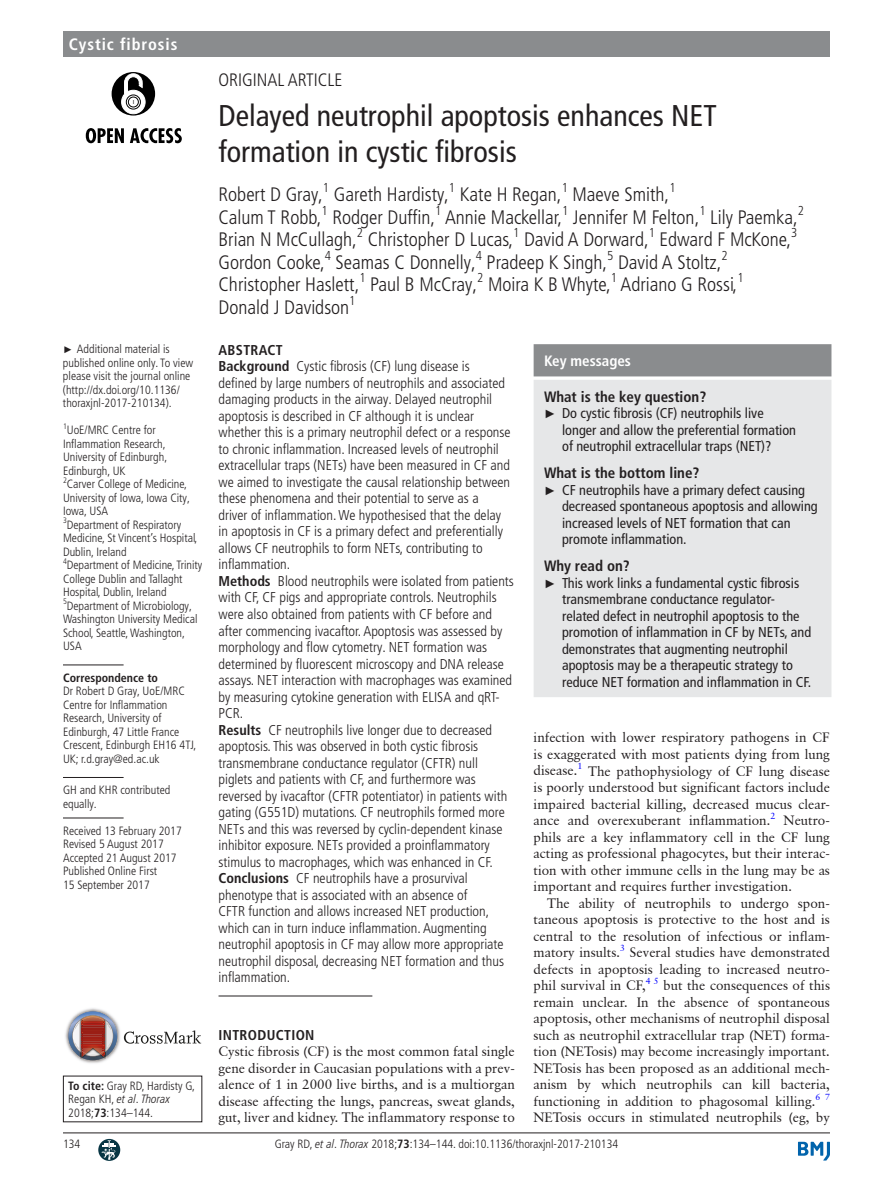
<style>
.page{position:relative;width:893px;height:1191px;background:#fff}
.page>*{position:absolute;margin:0;border:0;box-sizing:border-box;transform-origin:0 0}
.t1{font:condensed 30px/36px "Frutiger LT Pro";color:#231f20}
.t2{font:300 condensed 19.5px/22.5px "Frutiger LT Pro";color:#231f20}
.t3{font:300 condensed 18px "Frutiger LT Pro";color:#231f20}
.t4{font:700 condensed 16.5px "Frutiger LT Pro";letter-spacing:.055em;color:#fff}
.t5{font:700 condensed 15px "Frutiger LT Pro";color:#231f20}
.t6{font:700 condensed 15px "Frutiger LT Pro";color:#fff}
.t7{font:300 condensed 14.25px/16.5px "Frutiger LT Pro";color:#231f20}
.t8{font:condensed 14.25px/16.5px "Frutiger LT Pro";color:#231f20}
.t9{font:700 condensed 14.25px "Frutiger LT Pro";letter-spacing:.025em;color:#231f20}
.t10{font:13.5px/16.5px "Classical Garamond BT";color:#231f20;text-align:justify}
.t11{font:300 condensed 12.9px "Frutiger LT Pro";color:#231f20}
.t12{font:300 condensed 12px/13.5px "Frutiger LT Pro";color:#231f20}
.t13{font:700 condensed 12px "Frutiger LT Pro";color:#231f20}
.t14{font:300 condensed 7.95px "Frutiger LT Pro";color:#231f20}
.s1{font-family:"Arial";font-weight:400;font-stretch:normal;font-size:9.75px}
.s2{font-weight:700}
.s3{font-style:italic}
.s4{font-family:"Arial";font-stretch:normal;font-size:12px}
</style>
<div class="page">
<hr style="left:63px;top:1132px;width:767px;height:1px;background:#231f20">
<div style="left:98px;top:1139px;width:22px;height:21px;background:#083644;border-radius:50%"></div>
<svg style="left:101px;top:1140px;width:15px;height:20px"></svg>
<svg style="left:798px;top:1141px;width:32px;height:19px"></svg>
<div style="left:63px;top:31px;width:767px;height:25px;background:#8a8c8e"></div>
<hr style="left:63px;top:664px;width:61px;height:1px;background:#231f20">
<hr style="left:63px;top:777px;width:61px;height:1px;background:#231f20">
<hr style="left:63px;top:817px;width:61px;height:1px;background:#231f20">
<img style="left:65px;top:1008px;width:55px;height:55px">
<svg style="left:68px;top:1011px;width:49px;height:49px;background:#a88589"></svg>
<svg style="left:124px;top:1030px;width:77px;height:13px"></svg>
<hr style="left:219px;top:995px;width:153px;height:1px;background:#231f20">
<div style="left:534px;top:345px;width:297px;height:31px;background:#8a8c8e"></div>
<div style="left:534px;top:344px;width:297px;height:32px;border:2px solid #8a8c8e"></div>
<div style="left:534px;top:380px;width:297px;height:316px;background:#e6e7e8"></div>
<div style="left:112px;top:72px;width:43px;height:43px;background:#000;border-radius:50%"></div>
<svg style="left:121px;top:73px;width:25px;height:41px"></svg>
<div style="left:126px;top:95px;width:15px;height:14px;border:1px solid #000;border-radius:50%"></div>
<div style="left:128px;top:97px;width:11px;height:10px;border:1px solid #000;border-radius:50%"></div>
<svg style="left:86px;top:128px;width:38px;height:15px"></svg>
<svg style="left:130px;top:128px;width:52px;height:15px"></svg>
<p class="t4" style="left:69px;top:34px;width:110px">Cystic fibrosis</p>
<p class="t12" style="left:63px;top:342px;width:132px"><span class="s1">►</span> Additional material is published online only. To view please visit the journal online (http://dx.doi.org/10.1136/ thoraxjnl-2017-210134).</p>
<p class="t14" style="left:63px;top:421px;width:5px">1</p>
<p class="t12" style="left:63px;top:423px;width:106px;text-indent:4px">UoE/MRC Centre for<br>I nflammation Research,<br>University of Edinburgh,<br>Edinburgh, UK</p>
<p class="t14" style="left:63px;top:475px;width:5px">2</p>
<p class="t12" style="left:63px;top:477px;width:128px;text-indent:4px">Carver College of Medicine,<br>University of I owa, I owa City,<br>I owa, USA</p>
<p class="t14" style="left:63px;top:516px;width:5px">3</p>
<p class="t12" style="left:63px;top:518px;width:136px;text-indent:4px">Department of Respiratory<br>Medicine, St Vincent’s Hospital,<br>Dublin, Ireland</p>
<p class="t14" style="left:63px;top:556px;width:5px">4</p>
<p class="t12" style="left:63px;top:558px;width:141px;text-indent:4px">Department of Medicine, Trinity<br>College Dublin and Tallaght<br>Hospital, Dublin, I reland</p>
<p class="t14" style="left:63px;top:597px;width:5px">5</p>
<p class="t12" style="left:63px;top:599px;width:136px;text-indent:4px">Department of Microbiology,<br>Washington University Medical<br>School, Seattle, Washington,<br>USA</p>
<p class="t13" style="left:63px;top:670px;width:97px">Correspondence to</p>
<p class="t12" style="left:63px;top:684px;width:135px">Dr Robert D Gray, UoE/MRC<br>Centre for I nflammation<br>Research, University of<br>Edinburgh, 47 Little France<br>Crescent, Edinburgh EH16 4TJ,<br>UK; r.d.gray@ed.ac.uk</p>
<p class="t12" style="left:63px;top:783px;width:109px">GH and KHR contributed equally.</p>
<p class="t12" style="left:63px;top:824px;width:120px">Received 13 February 2017<br>Revised 5 August 2017<br>Accepted 21 August 2017<br>Published Online First<br>15 September 2017</p>
<p class="t12" style="left:68px;top:1079px;width:128px"><span class="s2">To cite:</span> Gray RD, Hardisty G,<br>Regan KH, <span class="s3">et al</span>. <span class="s3">Thorax<br></span>2018;<span class="s2">73</span>:134–144.</p>
<p class="t3" style="left:219px;top:69px;width:125px">Original Article</p>
<h1 class="t1" style="left:219px;top:98px;width:500px">Delayed neutrophil apoptosis enhances NET formation in cystic fibrosis</h1>
<p class="t2" style="left:218px;top:183px;width:587px">Robert D Gray,<sup>1</sup> Gareth Hardisty,<sup>1</sup> Kate H Regan,<sup>1</sup> Maeve Smith,<sup>1<br></sup>Calum T Robb,<sup>1</sup> Rodger Duffin,<sup>1</sup> Annie Mackellar,<sup>1</sup> Jennifer M Felton,<sup>1</sup> Lily Paemka,<sup>2<br></sup>Brian N McCullagh,<sup>2</sup> Christopher D Lucas,<sup>1</sup> David A Dorward,<sup>1</sup> Edward F McKone,<sup>3<br></sup>Gordon Cooke,<sup>4</sup> Seamas C Donnelly,<sup>4</sup> Pradeep K Singh,<sup>5</sup> David A Stoltz,<sup>2<br></sup>Christopher Haslett,<sup>1</sup> Paul B McCray,<sup>2</sup> Moira K B Whyte,<sup>1</sup> Adriano G Rossi,<sup>1<br></sup>Donald J Davidson</p>
<p class="t11" style="left:349px;top:293px;width:8px">1</p>
<p class="t7" style="left:219px;top:342px;width:297px"><span class="s2">Abstract<br>Background</span> Cystic fibrosis (CF) lung disease is<br>defined by large numbers of neutrophils and associated damaging products in the airway. Delayed neutrophil apoptosis is described in CF although it is unclear whether this is a primary neutrophil defect or a response to chronic inflammation. I ncreased levels of neutrophil extracellular traps (NETs) have been measured in CF and we aimed to investigate the causal relationship between these phenomena and their potential to serve as a<br>driver of inflammation. We hypothesised that the delay in apoptosis in CF is a primary defect and preferentially allows CF neutrophils to form NETs, contributing to inflammation.<br><span class="s2">Methods</span> Blood neutrophils were isolated from patients with CF, CF pigs and appropriate controls. Neutrophils were also obtained from patients with CF before and after commencing ivacaftor. Apoptosis was assessed by morphology and flow cytometry. NET formation was determined by fluorescent microscopy and DNA release assays. NET interaction with macrophages was examined by measuring cytokine generation with ELISA and qRT-PCR.<br><span class="s2">Results</span> C F neutrophils live longer due to decreased apoptosis. This was observed in both cystic fibrosis transmembrane conductance regulator (CFTR) null piglets and patients with CF, and furthermore was reversed by ivacaftor (CFTR potentiator) in patients with gating (G551D) mutations. CF neutrophils formed more NETs and this was reversed by cyclin-dependent kinase inhibitor exposure. NETs provided a proinflammatory stimulus to macrophages, which was enhanced in CF.<br><span class="s2">Conclusions</span> C F neutrophils have a prosurvival phenotype that is associated with an absence of<br>CFTR function and allows increased NET production, which can in turn induce inflammation. Augmenting neutrophil apoptosis in CF may allow more appropriate neutrophil disposal, decreasing NET formation and thus inflammation.</p>
<p class="t9" style="left:219px;top:1026px;width:98px">Introduction</p>
<p class="t10" style="left:219px;top:1043px;width:298px">Cystic fibrosis (CF) is the most common fatal single gene disorder in Caucasian populations with a prev&shy;alence of 1 in 2000 live births, and is a multiorgan disease affecting the lungs, pancreas, sweat glands, gut, liver and kidney. The inflammatory response to</p>
<p class="t6" style="left:544px;top:352px;width:88px">Key messages</p>
<p class="t5" style="left:544px;top:387px;width:164px">What is the key question?</p>
<p class="t8" style="left:562px;top:405px;width:235px;text-indent:-18px"><span class="s4">►</span> Do cystic fibrosis (CF) neutrophils live longer and allow the preferential formation of neutrophil extracellular traps (NET)?</p>
<p class="t5" style="left:544px;top:464px;width:157px">What is the bottom line?</p>
<p class="t8" style="left:562px;top:481px;width:257px;text-indent:-18px"><span class="s4">►</span> CF neutrophils have a primary defect causing decreased spontaneous apoptosis and allowing increased levels of NET formation that can promote inflammation.</p>
<p class="t5" style="left:544px;top:557px;width:87px">Why read on?</p>
<p class="t8" style="left:562px;top:574px;width:251px;text-indent:-18px"><span class="s4">►</span> This work links a fundamental cystic fibrosis transmembrane conductance regulator&shy;related defect in neutrophil apoptosis to the promotion of inflammation in CF by NETs, and demonstrates that augmenting neutrophil apoptosis may be a therapeutic strategy to reduce NET formation and inflammation in CF.</p>
<p class="t10" style="left:534px;top:729px;width:298px">infection with lower respiratory pathogens in CF is exaggerated with most patients dying from lung disease.<sup>1</sup> The pathophysiology of CF lung disease is poorly understood but significant factors include impaired bacterial killing, decreased mucus clear&shy;ance and overexuberant inflammation.<sup>2</sup></p>
<p class="t10" style="left:534px;top:812px;width:298px;text-indent:250px">Neutro&shy;phils are a key inflammatory cell in the CF lung acting as professional phagocytes, but their interac&shy;tion with other immune cells in the lung may be as important and requires further investigation.</p>
<p class="t10" style="left:534px;top:894px;width:298px;text-indent:14px">The ability of neutrophils to undergo spon&shy;taneous apoptosis is protective to the host and is central to the resolution of infectious or inflam&shy;matory insults.<sup>3</sup> Several studies have demonstrated defects in apoptosis leading to increased neutro&shy;phil survival in CF,<sup>4</sup> <sup>5</sup> but the consequences of this remain unclear. In the absence of spontaneous apoptosis, other mechanisms of neutrophil disposal such as neutrophil extracellular trap (NET) forma&shy;tion (NETosis) may become increasingly important.<br>NETosis has been proposed as an additional mech&shy;anism by which neutrophils can kill bacteria, functioning in addition to phagosomal killing.<sup>6</sup> <sup>7<br></sup>NETosis occurs in stimulated neutrophils (eg, by</p>
<p class="t12" style="left:63px;top:1136px;width:19px">134</p>
<p class="t12" style="left:275px;top:1136px;width:345px">Gray RD, <span class="s3">et al</span>. <span class="s3">Thorax</span> 2018;<span class="s2">73</span>:134–144. doi:10.1136/thoraxjnl-2017-210134</p>
</div>
